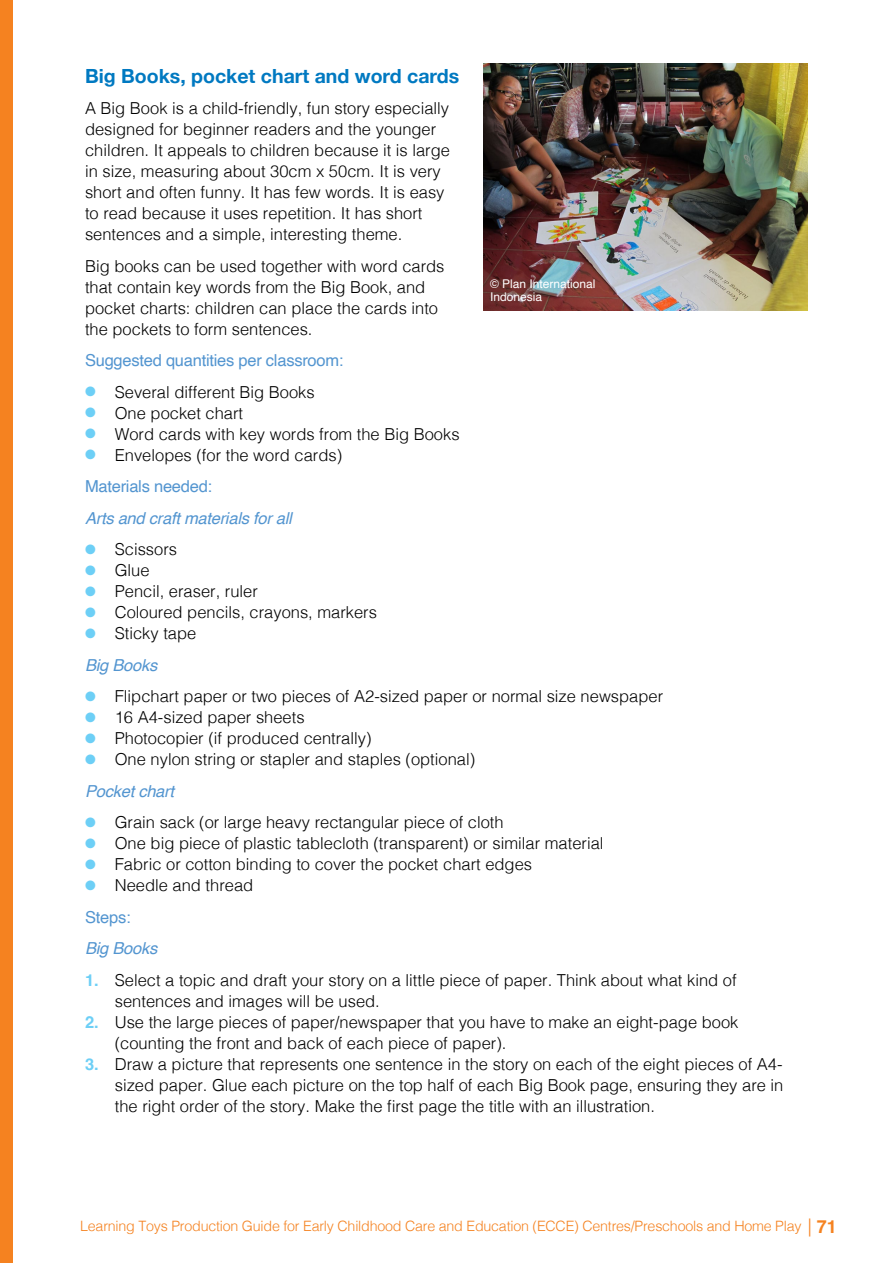
<style>
.page{position:relative;width:893px;height:1263px;background:#fff}
.page>*{position:absolute;margin:0;border:0;box-sizing:border-box;transform-origin:0 0}
.heading_4{font:700 19.5px "Helvetica Neue";color:#0079c1}
.body_text{font:300 16.5px/21px "Helvetica";color:#000}
._2024_Heading_5_-_70__blue{font:16.5px "Helvetica";letter-spacing:-.015em;color:#5395d0}
._2024_Heading_5_-_70__blue-2{font:italic 16.5px "Helvetica";letter-spacing:-.015em;color:#5395d0}
.t1{font:300 14.25px "Helvetica";letter-spacing:-.015em;color:#f58220}
.table_numbered{font:12px "Helvetica";color:#fff}
.s1{color:#6dcff6}
.s2{font-weight:700;color:#6dcff6}
.s3{font-size:18px}
.s4{font-weight:700;font-size:18px}
</style>
<div class="page">
<div style="left:0;top:0;width:13px;height:1263px;background:#f58220"></div>
<img style="left:484px;top:64px;width:324px;height:246px">
<p class="heading_4" style="left:85px;top:61px;width:376px">Big Books, pocket chart and word cards</p>
<p class="body_text" style="left:85px;top:97px;width:366px">A Big Book is a child-friendly, fun story especially designed for beginner readers and the younger children. It appeals to children because it is large in size, measuring about 30cm x 50cm. It is very short and often funny. It has few words. It is easy to read because it uses repetition. It has short sentences and a simple, interesting theme.</p>
<p class="body_text" style="left:85px;top:254px;width:361px">Big books can be used together with word cards that contain key words from the Big Book, and pocket charts: children can place the cards into the pockets to form sentences.</p>
<p class="_2024_Heading_5_-_70__blue" style="left:85px;top:348px;width:260px">Suggested quantities per classroom:</p>
<p class="body_text" style="left:85px;top:380px;width:231px"><span class="s1">●</span> Several different Big Books</p>
<p class="body_text" style="left:85px;top:401px;width:160px"><span class="s1">●</span> One pocket chart</p>
<p class="body_text" style="left:85px;top:422px;width:376px"><span class="s1">●</span> Word cards with key words from the Big Books</p>
<p class="body_text" style="left:85px;top:443px;width:259px"><span class="s1">●</span> Envelopes (for the word cards)</p>
<p class="_2024_Heading_5_-_70__blue" style="left:85px;top:474px;width:129px">Materials needed:</p>
<p class="_2024_Heading_5_-_70__blue-2" style="left:85px;top:505px;width:208px">Arts and craft materials for all</p>
<p class="body_text" style="left:85px;top:538px;width:94px"><span class="s1">●</span> Scissors</p>
<p class="body_text" style="left:85px;top:559px;width:66px"><span class="s1">●</span> Glue</p>
<p class="body_text" style="left:85px;top:580px;width:174px"><span class="s1">●</span> Pencil, eraser, ruler</p>
<p class="body_text" style="left:85px;top:601px;width:293px"><span class="s1">●</span> Coloured pencils, crayons, markers</p>
<p class="body_text" style="left:85px;top:622px;width:113px"><span class="s1">●</span> Sticky tape</p>
<p class="_2024_Heading_5_-_70__blue-2" style="left:85px;top:652px;width:74px">Big Books</p>
<p class="body_text" style="left:85px;top:685px;width:580px"><span class="s1">●</span> Flipchart paper or two pieces of A2-sized paper or normal size newspaper</p>
<p class="body_text" style="left:85px;top:706px;width:221px"><span class="s1">●</span> 16 A4-sized paper sheets</p>
<p class="body_text" style="left:85px;top:727px;width:288px"><span class="s1">●</span> Photocopier (if produced centrally)</p>
<p class="body_text" style="left:85px;top:748px;width:392px"><span class="s1">●</span> One nylon string or stapler and staples (optional)</p>
<p class="_2024_Heading_5_-_70__blue-2" style="left:85px;top:778px;width:90px">Pocket chart</p>
<p class="body_text" style="left:85px;top:811px;width:420px"><span class="s1">●</span> Grain sack (or large heavy rectangular piece of cloth</p>
<p class="body_text" style="left:85px;top:832px;width:520px"><span class="s1">●</span> One big piece of plastic tablecloth (transparent) or similar material</p>
<p class="body_text" style="left:85px;top:853px;width:449px"><span class="s1">●</span> Fabric or cotton binding to cover the pocket chart edges</p>
<p class="body_text" style="left:85px;top:874px;width:170px"><span class="s1">●</span> Needle and thread</p>
<p class="_2024_Heading_5_-_70__blue" style="left:85px;top:904px;width:47px">Steps:</p>
<p class="_2024_Heading_5_-_70__blue-2" style="left:85px;top:936px;width:74px">Big Books</p>
<p class="body_text" style="left:115px;top:968px;width:623px;text-indent:-30px"><span class="s2">1.</span> Select a topic and draft your story on a little piece of paper. Think about what kind of sentences and images will be used.</p>
<p class="body_text" style="left:115px;top:1010px;width:625px;text-indent:-30px"><span class="s2">2.</span> Use the large pieces of paper/newspaper that you have to make an eight-page book (counting the front and back of each piece of paper).</p>
<p class="body_text" style="left:115px;top:1052px;width:670px;text-align:justify;text-indent:-30px"><span class="s2">3.</span> Draw a picture that represents one sentence in the story on each of the eight pieces of A4- sized paper. Glue each picture on the top half of each Big Book page, ensuring they are in the right order of the story. Make the first page the title with an illustration.</p>
<p class="table_numbered" style="left:490px;top:274px;width:107px">© Plan International</p>
<p class="table_numbered" style="left:490px;top:288px;width:54px">Indonesia</p>
<p class="t1" style="left:80px;top:1213px;width:758px">Learning Toys Production Guide for Early Childhood Care and Education (ECCE) Centres/Preschools and Home Play <span class="s3">|</span> <span class="s4">71</span></p>
</div>
